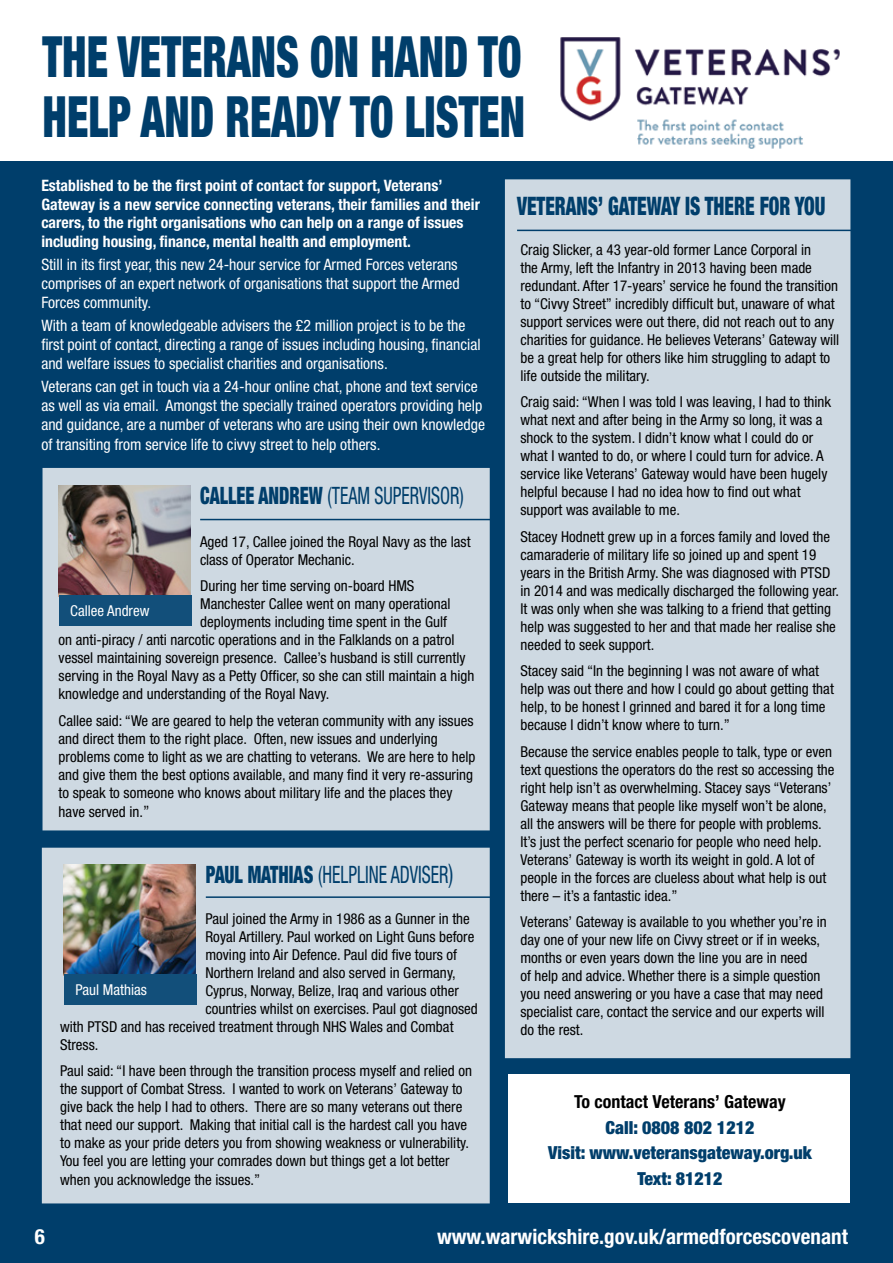
<style>
.page{position:relative;width:893px;height:1263px;background:#003e6b}
.page>*{position:absolute;margin:0;border:0;box-sizing:border-box;transform-origin:0 0}
.t1{font:900 condensed 57px/60px "Helvetica Neue LT Std";color:#003e6b;scale:.75 1}
.t2{font:900 condensed 25.5px "Helvetica Neue LT Std";color:#003e6b;scale:.75 1}
.t3{font:condensed 24px "Helvetica Neue LT Std";color:#003e6b;scale:.75 1}
.t4{font:700 condensed 21px "Helvetica Neue LT Std";color:#fff}
.t5{font:900 condensed 18px/25.8px "Helvetica Neue LT Std";color:#003e6b;text-align:center}
.t6{font:700 condensed 18px "Helvetica Neue LT Std";color:#000}
.t7{font:condensed 15.75px/18.9px "Helvetica Neue LT Std";color:#fff}
.t8{font:700 condensed 15.75px/18.9px "Helvetica Neue LT Std";color:#fff}
.t9{font:condensed 15px/18px "Helvetica Neue LT Std";color:#000}
.t10{font:condensed 15px "Helvetica Neue LT Std";color:#fff}
.s1{font-weight:900}
.s2{font-size:15.75px}
.s3{font-size:27px}
</style>
<div class="page">
<div style="left:505px;top:179px;width:345px;height:879px;background:#ced9e2"></div>
<div style="left:43px;top:468px;width:447px;height:362px;background:#ced9e2"></div>
<hr style="left:517px;top:230px;width:351px;height:1px;background:#003e6b">
<div style="left:0;top:0;width:893px;height:161px;background:#fff"></div>
<img style="left:560px;top:37px;width:280px;height:112px">
<img style="left:59px;top:485px;width:132px;height:111px">
<div style="left:59px;top:596px;width:133px;height:30px;background:#124f7a"></div>
<div style="left:42px;top:848px;width:448px;height:355px;background:#ced9e2"></div>
<hr style="left:206px;top:896px;width:292px;height:2px;background:#003e6b">
<img style="left:64px;top:864px;width:132px;height:111px">
<div style="left:64px;top:975px;width:133px;height:30px;background:#124f7a"></div>
<hr style="left:200px;top:519px;width:298px;height:1px;background:#003e6b">
<div style="left:509px;top:1074px;width:341px;height:129px;background:#fff"></div>
<h1 class="t1" style="left:43px;top:25px;width:645px">THE VETERANS ON HAND TO<br>HELP AND READY TO LISTEN</h1>
<p class="t8" style="left:41px;top:175px;width:440px">Established to be the first point of contact for support, Veterans’ Gateway is a new service connecting veterans, their families and their carers, to the right organisations who can help on a range of issues including housing, finance, mental health and employment.</p>
<p class="t7" style="left:41px;top:255px;width:420px">Still in its first year, this new 24-hour service for Armed Forces veterans comprises of an expert network of organisations that support the Armed<br>Forces community.</p>
<p class="t7" style="left:41px;top:316px;width:441px">With a team of knowledgeable advisers the £2 million project is to be the first point of contact, directing a range of issues including housing, financial and welfare issues to specialist charities and organisations.</p>
<p class="t7" style="left:41px;top:377px;width:445px">Veterans can get in touch via a 24-hour online chat, phone and text service as well as via email. Amongst the specially trained operators providing help and guidance, are a number of veterans who are using their own knowledge of transiting from service life to civvy street to help others.</p>
<h3 class="t3" style="left:200px;top:481px;width:353px"><span class="s1">CALLEE ANDREW</span> (TEAM SUPERVISOR)</h3>
<p class="t9" style="left:200px;top:532px;width:272px">Aged 17, Callee joined the Royal Navy as the last class of Operator Mechanic.</p>
<p class="t9" style="left:200px;top:577px;width:216px">During her time serving on-board HMS</p>
<p class="t9" style="left:200px;top:595px;width:252px">Manchester Callee went on many operational</p>
<p class="t9" style="left:200px;top:613px;width:248px">deployments including time spent in the Gulf</p>
<p class="t9" style="left:59px;top:631px;width:397px">on anti-piracy / anti narcotic operations and in the Falklands on a patrol</p>
<p class="t9" style="left:59px;top:649px;width:408px">vessel maintaining sovereign presence. Callee’s husband is still currently</p>
<p class="t9" style="left:59px;top:667px;width:417px">serving in the Royal Navy as a Petty Officer, so she can still maintain a high</p>
<p class="t9" style="left:59px;top:685px;width:272px">knowledge and understanding of the Royal Navy.</p>
<p class="t9" style="left:59px;top:711px;width:418px">Callee said: “We are geared to help the veteran community with any issues and direct them to the right place. Often, new issues and underlying problems come to light as we are chatting to veterans. We are here to help and give them the best options available, and many find it very re-assuring to speak to someone who knows about military life and the places they have served in.<span class="s2">”</span></p>
<p class="t10" style="left:70px;top:602px;width:81px">Callee Andrew</p>
<h3 class="t3" style="left:206px;top:860px;width:331px"><span class="s1">PAUL MATHIAS</span> (HELPLINE ADVISER<span class="s3">)</span></h3>
<p class="t9" style="left:205px;top:909px;width:266px">Paul joined the Army in 1986 as a Gunner in the</p>
<p class="t9" style="left:205px;top:927px;width:270px">Royal Artillery. Paul worked on Light Guns before</p>
<p class="t9" style="left:205px;top:945px;width:253px">moving into Air Defence. Paul did five tours of</p>
<p class="t9" style="left:205px;top:963px;width:252px">Northern Ireland and also served in Germany,</p>
<p class="t9" style="left:205px;top:981px;width:255px">Cyprus, Norway, Belize, Iraq and various other</p>
<p class="t9" style="left:205px;top:999px;width:274px">countries whilst on exercises. Paul got diagnosed</p>
<p class="t9" style="left:60px;top:1017px;width:395px">with PTSD and has received treatment through NHS Wales and Combat</p>
<p class="t9" style="left:60px;top:1035px;width:40px">Stress.</p>
<p class="t9" style="left:60px;top:1061px;width:413px">Paul said: “I have been through the transition process myself and relied on the support of Combat Stress. I wanted to work on Veterans’ Gateway to give back the help I had to others. There are so many veterans out there that need our support. Making that initial call is the hardest call you have to make as your pride deters you from showing weakness or vulnerability.<br>You feel you are letting your comrades down but things get a lot better when you acknowledge the issues.”</p>
<p class="t10" style="left:76px;top:981px;width:73px">Paul Mathias</p>
<h2 class="t2" style="left:517px;top:190px;width:413px">VETERANS’ GATEWAY IS THERE FOR YOU</h2>
<p class="t9" style="left:520px;top:240px;width:320px">Craig Slicker, a 43 year-old former Lance Corporal in<br>the Army, left the Infantry in 2013 having been made redundant. After 17-years’ service he found the transition to “Civvy Street” incredibly difficult but, unaware of what support services were out there, did not reach out to any charities for guidance. He believes Veterans’ Gateway will be a great help for others like him struggling to adapt to life outside the military.</p>
<p class="t9" style="left:520px;top:393px;width:312px">Craig said: “When I was told I was leaving, I had to think what next and after being in the Army so long, it was a shock to the system. I didn’t know what I could do or what I wanted to do, or where I could turn for advice. A service like Veterans’ Gateway would have been hugely helpful because I had no idea how to find out what support was available to me.</p>
<p class="t9" style="left:520px;top:527px;width:320px">Stacey Hodnett grew up in a forces family and loved the camaraderie of military life so joined up and spent 19 years in the British Army. She was diagnosed with PTSD in 2014 and was medically discharged the following year.<br>It was only when she was talking to a friend that getting help was suggested to her and that made her realise she needed to seek support.</p>
<p class="t9" style="left:520px;top:662px;width:315px">Stacey said “In the beginning I was not aware of what help was out there and how I could go about getting that help, to be honest I grinned and bared it for a long time because I didn’t know where to turn.”</p>
<p class="t9" style="left:520px;top:742px;width:316px">Because the service enables people to talk, type or even text questions the operators do the rest so accessing the right help isn’t as overwhelming. Stacey says “Veterans’ Gateway means that people like myself won’t be alone, all the answers will be there for people with problems.<br>It’s just the perfect scenario for people who need help.<br>Veterans’ Gateway is worth its weight in gold. A lot of people in the forces are clueless about what help is out there – it’s a fantastic idea.”</p>
<p class="t9" style="left:520px;top:913px;width:308px">Veterans’ Gateway is available to you whether you’re in day one of your new life on Civvy street or if in weeks, months or even years down the line you are in need<br>of help and advice. Whether there is a simple question you need answering or you have a case that may need specialist care, contact the service and our experts will do the rest.</p>
<p class="t6" style="left:574px;top:1090px;width:213px">To contact Veterans’ Gateway</p>
<p class="t5" style="left:548px;top:1114px;width:265px">Call: 0808 802 1212<br>Visit: www.veteransgateway.org.uk<br>Text: 81212</p>
<h3 class="t4" style="left:35px;top:1224px;width:12px">6</h3>
<h3 class="t4" style="left:437px;top:1224px;width:412px">www.warwickshire.gov.uk/armedforcescovenant</h3>
</div>
